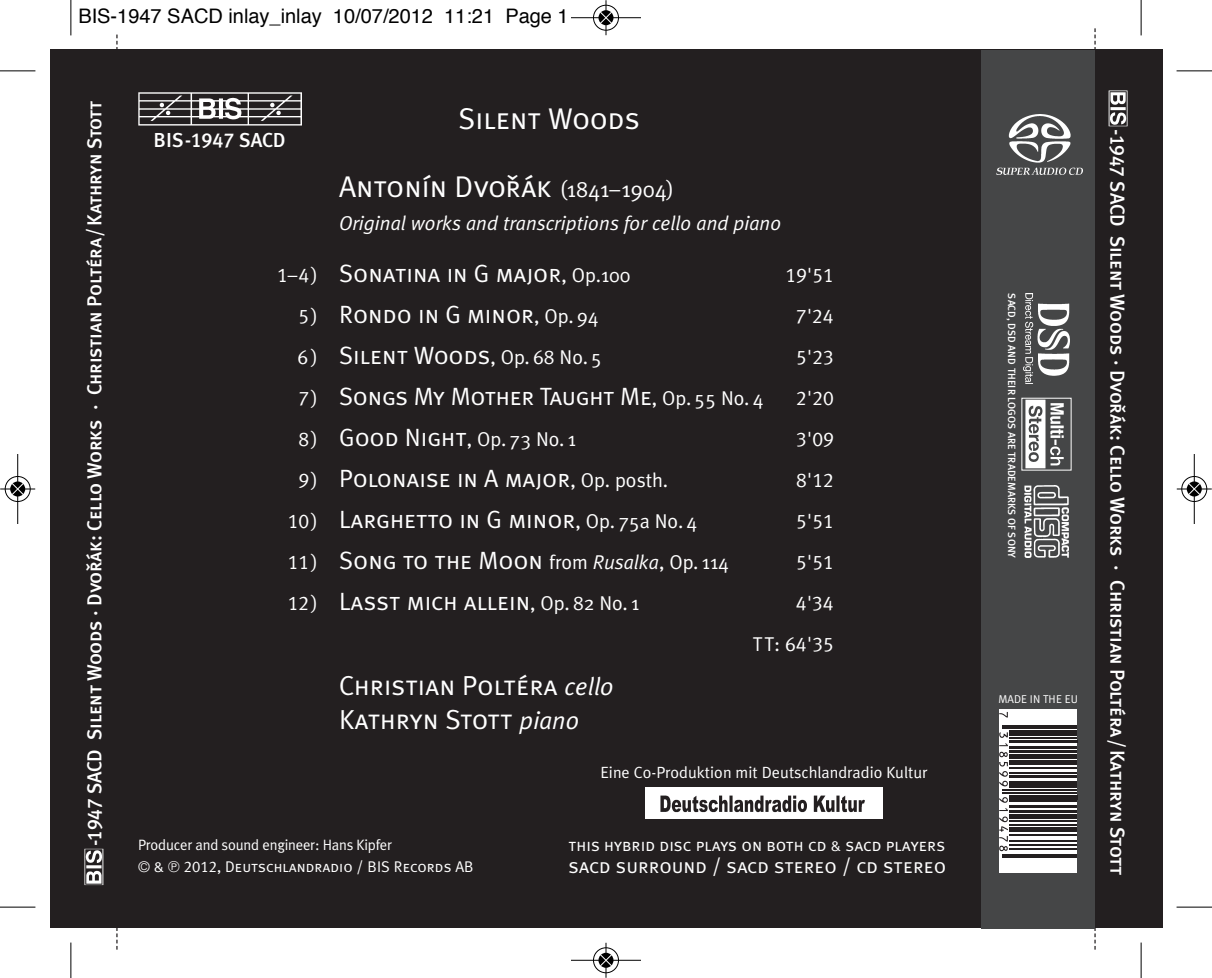
<style>
.page{position:relative;width:1212px;height:978px;background:#fff}
.page>*{position:absolute;margin:0;border:0;box-sizing:border-box;transform-origin:0 0}
.t1{font:30px "Meta Plus Normal Caps";color:#fff}
.t2{font:27.5px/34px "Meta Plus Normal Caps";color:#fff}
.t3{font:25px "Meta Plus Normal Caps";color:#fff}
.t4{font:20.5px "Meta Plus Normal Caps";color:#fff}
.t5{font:20.25px "Meta Plus Medium Caps";letter-spacing:-.01em;color:#fff}
.t6{font:italic 20px "Meta Plus Normal";color:#fff}
.t7{font:20px/41px "Meta Plus Normal Caps";color:#fff;text-align:right}
.t8{font:20px "Helvetica";color:#000}
.t9{font:20px "Meta Plus Normal";color:#fff}
.t10{font:17.5px "Meta Plus Normal Caps";color:#fff}
.t11{font:16.25px "Meta Plus Normal";color:#fff}
.t12{font:15.5px "Meta Plus Normal Caps";color:#fff}
.t13{font:15px "Meta Plus Normal";letter-spacing:-.015em;color:#fff}
.t14{font:11.25px "Meta Plus Normal";letter-spacing:.01em;color:#fff}
.t15{font:500 10.5px "Meta Plus";color:#fff}
.s1{font-family:"Meta Plus Normal";font-size:22.5px}
.s2{font-size:20px}
.s3{font-family:"Meta Plus Normal";font-size:20px}
.s4{font-family:"Meta Plus Normal Caps"}
.s5{font-family:"Meta Plus Normal Caps";font-size:25px}
.s6{font-family:"Meta Plus Normal";font-style:italic;font-size:20px}
.s7{font-family:"Meta Plus Normal";font-style:italic;font-size:25px}
.s8{font-family:"Helvetica Neue";font-weight:300;font-size:15px}
.s9{font-size:15px}
.s10{font-family:"Gramfont";font-size:13.75px}
.s11{font-family:"Meta Plus Normal"}
</style>
<div class="page">
<div style="left:50px;top:50px;width:1112px;height:878px;background:#231f20"></div>
<svg style="left:1094px;top:28px;width:2px;height:922px"></svg>
<svg style="left:116px;top:34px;width:2px;height:916px"></svg>
<img style="left:1108px;top:90px;width:20px;height:37px">
<img style="left:84px;top:849px;width:20px;height:36px">
<img style="left:138px;top:93px;width:163px;height:33px">
<div style="left:981px;top:50px;width:114px;height:878px;background:#454647"></div>
<img style="left:996px;top:114px;width:86px;height:60px">
<svg style="left:999px;top:709px;width:78px;height:164px;background:#dcdcdc"></svg>
<hr style="left:1002px;top:725px;width:75px;height:1px;background:#231f20">
<hr style="left:1002px;top:728px;width:75px;height:1px;background:#231f20">
<div style="left:1009px;top:730px;width:68px;height:6px;background:#231f20"></div>
<hr style="left:1009px;top:737px;width:68px;height:2px;background:#231f20">
<hr style="left:1009px;top:740px;width:68px;height:3px;background:#231f20">
<hr style="left:1009px;top:746px;width:68px;height:3px;background:#231f20">
<hr style="left:1009px;top:750px;width:68px;height:3px;background:#231f20">
<div style="left:1009px;top:754px;width:68px;height:5px;background:#231f20"></div>
<hr style="left:1009px;top:760px;width:68px;height:4px;background:#231f20">
<hr style="left:1009px;top:767px;width:68px;height:1px;background:#231f20">
<hr style="left:1009px;top:773px;width:68px;height:1px;background:#231f20">
<hr style="left:1009px;top:775px;width:68px;height:3px;background:#231f20">
<hr style="left:1009px;top:781px;width:68px;height:1px;background:#231f20">
<hr style="left:1009px;top:784px;width:68px;height:4px;background:#231f20">
<hr style="left:1002px;top:789px;width:75px;height:2px;background:#231f20">
<hr style="left:1002px;top:792px;width:75px;height:2px;background:#231f20">
<hr style="left:1009px;top:795px;width:68px;height:4px;background:#231f20">
<hr style="left:1009px;top:801px;width:68px;height:1px;background:#231f20">
<hr style="left:1009px;top:805px;width:68px;height:3px;background:#231f20">
<hr style="left:1009px;top:810px;width:68px;height:3px;background:#231f20">
<hr style="left:1009px;top:815px;width:68px;height:4px;background:#231f20">
<hr style="left:1009px;top:820px;width:68px;height:2px;background:#231f20">
<hr style="left:1009px;top:824px;width:68px;height:2px;background:#231f20">
<hr style="left:1009px;top:827px;width:68px;height:4px;background:#231f20">
<hr style="left:1009px;top:834px;width:68px;height:2px;background:#231f20">
<hr style="left:1009px;top:840px;width:68px;height:1px;background:#231f20">
<hr style="left:1009px;top:844px;width:68px;height:1px;background:#231f20">
<hr style="left:1009px;top:848px;width:68px;height:2px;background:#231f20">
<hr style="left:1002px;top:854px;width:75px;height:1px;background:#231f20">
<hr style="left:1002px;top:857px;width:75px;height:1px;background:#231f20">
<svg style="left:999px;top:712px;width:9px;height:6px"></svg>
<svg style="left:999px;top:732px;width:9px;height:14px"></svg>
<svg style="left:999px;top:752px;width:9px;height:34px"></svg>
<svg style="left:999px;top:797px;width:9px;height:54px"></svg>
<img style="left:1024px;top:485px;width:44px;height:73px">
<img style="left:1024px;top:293px;width:45px;height:90px">
<img style="left:1025px;top:400px;width:39px;height:68px">
<img style="left:645px;top:787px;width:238px;height:32px">
<hr style="left:70px;top:0;width:1px;height:35px;background:#000">
<hr style="left:0;top:70px;width:35px;height:1px;background:#000">
<hr style="left:1141px;top:0;width:1px;height:35px;background:#000">
<hr style="left:1176px;top:70px;width:36px;height:1px;background:#000">
<hr style="left:70px;top:943px;width:1px;height:35px;background:#000">
<hr style="left:0;top:907px;width:35px;height:1px;background:#000">
<hr style="left:1141px;top:943px;width:1px;height:35px;background:#000">
<hr style="left:1176px;top:907px;width:36px;height:1px;background:#000">
<div style="left:593px;top:4px;width:26px;height:27px;border:2px solid #fff;border-radius:50%"></div>
<svg style="left:598px;top:10px;width:16px;height:16px"></svg>
<hr style="left:571px;top:17px;width:70px;height:1px;background:#000">
<hr style="left:605px;top:0;width:1px;height:35px;background:#000">
<div style="left:593px;top:5px;width:26px;height:26px;border:1px solid #000;border-radius:50%"></div>
<svg style="left:598px;top:10px;width:15px;height:15px"></svg>
<svg style="left:600px;top:11px;width:12px;height:13px"></svg>
<div style="left:593px;top:947px;width:26px;height:27px;border:2px solid #fff;border-radius:50%"></div>
<svg style="left:598px;top:952px;width:16px;height:16px"></svg>
<hr style="left:571px;top:960px;width:70px;height:1px;background:#000">
<hr style="left:605px;top:943px;width:1px;height:35px;background:#000">
<div style="left:593px;top:947px;width:26px;height:26px;border:1px solid #000;border-radius:50%"></div>
<svg style="left:598px;top:953px;width:15px;height:15px"></svg>
<svg style="left:600px;top:954px;width:12px;height:13px"></svg>
<div style="left:4px;top:476px;width:27px;height:26px;border:2px solid #fff;border-radius:50%"></div>
<svg style="left:10px;top:481px;width:16px;height:16px"></svg>
<hr style="left:17px;top:454px;width:1px;height:70px;background:#000">
<hr style="left:0;top:489px;width:35px;height:1px;background:#000">
<div style="left:5px;top:476px;width:26px;height:26px;border:1px solid #000;border-radius:50%"></div>
<svg style="left:10px;top:481px;width:15px;height:15px"></svg>
<svg style="left:11px;top:483px;width:13px;height:12px"></svg>
<div style="left:1181px;top:476px;width:26px;height:26px;border:2px solid #fff;border-radius:50%"></div>
<svg style="left:1186px;top:481px;width:16px;height:16px"></svg>
<hr style="left:1194px;top:454px;width:1px;height:70px;background:#000">
<hr style="left:1177px;top:489px;width:35px;height:1px;background:#000">
<div style="left:1181px;top:476px;width:26px;height:26px;border:1px solid #000;border-radius:50%"></div>
<svg style="left:1187px;top:481px;width:15px;height:15px"></svg>
<svg style="left:1188px;top:483px;width:12px;height:12px"></svg>
<p class="t8" style="left:78px;top:7px;width:492px">BIS-1947 SACD inlay_inlay 10/07/2012 11:21 Page 1</p>
<p class="t5" style="left:83px;top:846px;width:747px;rotate:-90deg">-1947 SACD Silent Woods · Dvo˘rák: Cello Works · Christian Poltéra/Kathryn Stott</p>
<p class="t5" style="left:154px;top:128px;width:134px">BIS-1947 SACD</p>
<p class="t1" style="left:458px;top:101px;width:183px">Silent Woods</p>
<p class="t1" style="left:339px;top:169px;width:336px">Antonín Dvo˘rák <span class="s1">(1841–1904)</span></p>
<p class="t6" style="left:339px;top:216px;width:444px">Original works and transcriptions for cello and piano</p>
<p class="t3" style="left:277px;top:259px;width:355px"><span class="s2">1–4)</span> Sonatina in G major<span class="s3">, Op.100</span></p>
<p class="t7" style="left:785px;top:255px;width:50px">19'51</p>
<p class="t3" style="left:299px;top:300px;width:301px"><span class="s2">5)</span> Rondo in G minor<span class="s3">, Op. 94</span></p>
<p class="t7" style="left:796px;top:296px;width:39px">7'24</p>
<p class="t3" style="left:298px;top:341px;width:306px"><span class="s2">6 )</span> Silent Woods<span class="s3">, Op. 68 No. 5</span></p>
<p class="t7" style="left:796px;top:337px;width:39px">5'23</p>
<p class="t3" style="left:299px;top:382px;width:466px"><span class="s2">7)</span> Songs My Mother Taught Me<span class="s3">, Op. 55 No. 4</span></p>
<p class="t7" style="left:796px;top:378px;width:39px">2'20</p>
<p class="t9" style="left:299px;top:431px;width:279px"><span class="s4">8)</span> <span class="s5">Good Night</span>, Op. 73 No. 1</p>
<p class="t7" style="left:796px;top:418px;width:39px">3'09</p>
<p class="t3" style="left:299px;top:464px;width:371px"><span class="s2">9)</span> Polonaise in A major<span class="s2">,</span> <span class="s3">Op. posth.</span></p>
<p class="t7" style="left:796px;top:459px;width:39px">8'12</p>
<p class="t3" style="left:288px;top:505px;width:411px"><span class="s2">10)</span> Larghetto in G minor<span class="s3">, Op. 75a No. 4</span></p>
<p class="t7" style="left:796px;top:500px;width:39px">5'51</p>
<p class="t3" style="left:288px;top:546px;width:442px"><span class="s2">11)</span> Song to the Moon <span class="s3">from</span> <span class="s6">Rusalka</span><span class="s3">, Op. 114</span></p>
<p class="t7" style="left:796px;top:541px;width:39px">5'51</p>
<p class="t3" style="left:288px;top:587px;width:353px"><span class="s2">12)</span> Lasst mich allein<span class="s3">, Op. 82 No. 1</span></p>
<p class="t7" style="left:753px;top:582px;width:82px">4'34<br>TT: 64'35</p>
<p class="t2" style="left:339px;top:669px;width:276px">Christian Poltéra <span class="s7">cello<br></span>Kathryn Stott <span class="s7">piano</span></p>
<p class="t13" style="left:138px;top:839px;width:255px">Producer and sound engineer: Hans Kipfer</p>
<p class="t12" style="left:138px;top:858px;width:337px"><span class="s8">©</span> <span class="s9">&amp;</span> <span class="s10">9</span> 2012<span class="s11">,</span> Deutschlandradio / BIS Records AB</p>
<p class="t11" style="left:601px;top:766px;width:329px">Eine Co-Produktion mit Deutschlandradio Kultur</p>
<p class="t10" style="left:568px;top:835px;width:378px">this hybrid disc plays on both cd <span class="s9">&amp;</span> sacd players</p>
<p class="t4" style="left:568px;top:854px;width:379px">sacd surround / sacd stereo / cd stereo</p>
<p class="t15" style="left:1016px;top:293px;width:266px;rotate:90deg">SACD, DSD AND THEIR LOGOS ARE TRADEMARKS OF SONY</p>
<p class="t14" style="left:998px;top:695px;width:81px">MADE IN THE EU</p>
<p class="t5" style="left:1129px;top:129px;width:748px;rotate:90deg">-1947 SACD Silent Woods · Dvo˘rák: Cello Works · Christian Poltéra/Kathryn Stott</p>
</div>
